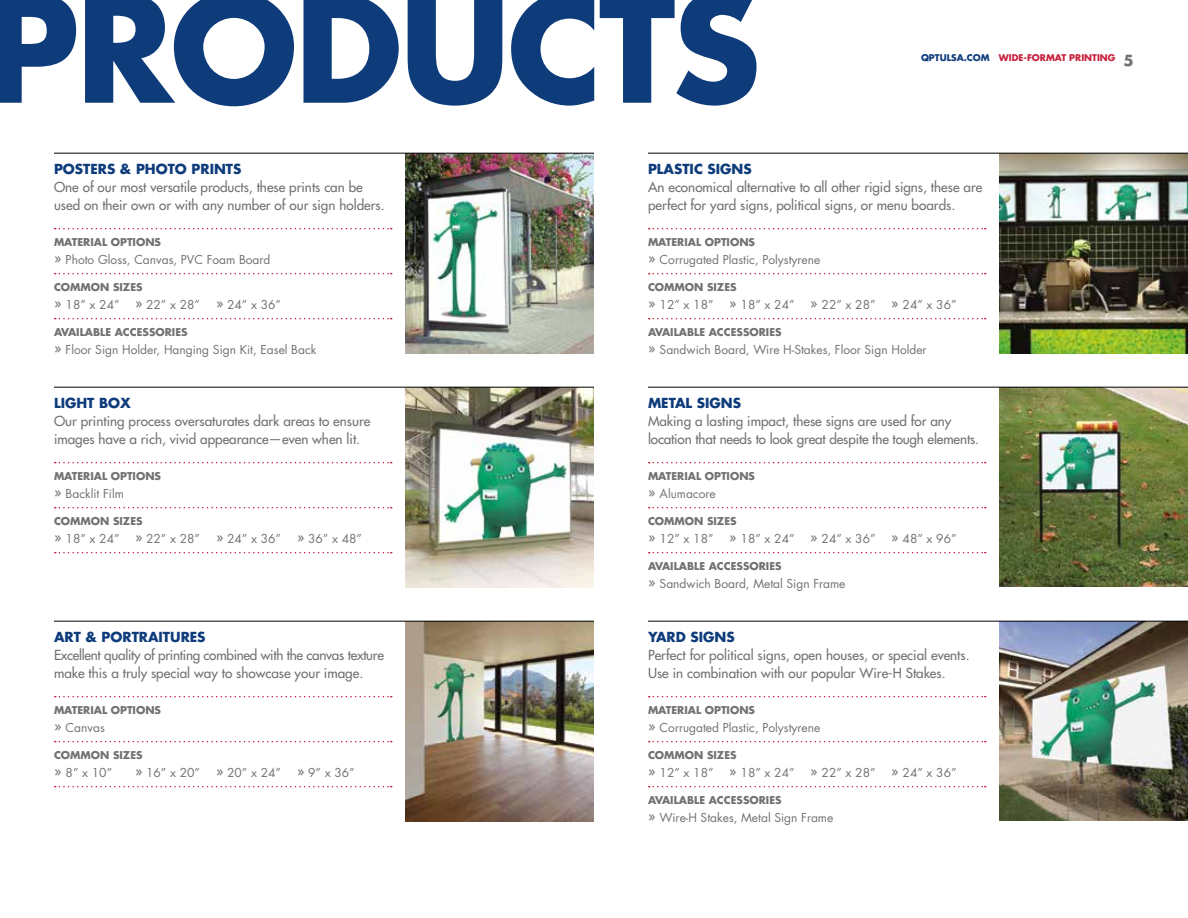
<style>
.page{position:relative;width:1188px;height:918px;background:#fff}
.page>*{position:absolute;margin:0;border:0;box-sizing:border-box;transform-origin:0 0}
.t1{font:700 144px "Futura";color:#0e3c7b}
.t2{font:500 13.5px/18px "Futura Std";color:#727273}
.t3{font:500 13.5px/18px "Futura Std";letter-spacing:-.02em;color:#727273}
.t4{font:700 13.5px "Futura";color:#0e3c7b}
.t5{font:12px "Futura";color:#727273}
.t6{font:700 10.5px "Futura";color:#727273}
.t7{font:700 9px "Futura";color:#c7213d}
.t8{font:700 9px "Futura";color:#0e3c7b}
.s1{font-size:15px;color:#727273}
.s2{font-size:15px}
</style>
<div class="page">
<img style="left:999px;top:622px;width:189px;height:199px">
<img style="left:405px;top:388px;width:189px;height:200px">
<img style="left:405px;top:622px;width:189px;height:199px">
<img style="left:405px;top:154px;width:189px;height:199px">
<img style="left:999px;top:388px;width:189px;height:199px">
<img style="left:999px;top:154px;width:189px;height:199px">
<hr style="left:54px;top:153px;width:540px;height:1px;background:#000">
<svg style="left:55px;top:228px;width:337px;height:1px"></svg>
<svg style="left:55px;top:273px;width:337px;height:1px"></svg>
<svg style="left:55px;top:318px;width:337px;height:1px"></svg>
<hr style="left:54px;top:387px;width:540px;height:1px;background:#000">
<svg style="left:55px;top:462px;width:337px;height:1px"></svg>
<svg style="left:55px;top:507px;width:337px;height:1px"></svg>
<svg style="left:55px;top:552px;width:337px;height:1px"></svg>
<hr style="left:54px;top:621px;width:540px;height:1px;background:#000">
<svg style="left:55px;top:696px;width:337px;height:1px"></svg>
<svg style="left:55px;top:741px;width:337px;height:1px"></svg>
<svg style="left:55px;top:786px;width:337px;height:1px"></svg>
<hr style="left:648px;top:153px;width:540px;height:1px;background:#000">
<svg style="left:649px;top:228px;width:337px;height:1px"></svg>
<svg style="left:649px;top:273px;width:337px;height:1px"></svg>
<svg style="left:649px;top:318px;width:337px;height:1px"></svg>
<hr style="left:648px;top:387px;width:540px;height:1px;background:#000">
<svg style="left:649px;top:462px;width:337px;height:1px"></svg>
<svg style="left:649px;top:507px;width:337px;height:1px"></svg>
<svg style="left:649px;top:552px;width:337px;height:1px"></svg>
<hr style="left:648px;top:621px;width:540px;height:1px;background:#000">
<svg style="left:649px;top:696px;width:337px;height:1px"></svg>
<svg style="left:649px;top:741px;width:337px;height:1px"></svg>
<svg style="left:649px;top:786px;width:337px;height:1px"></svg>
<h1 class="t1" style="left:-16px;top:-47px;width:189px">PRODUCTS</h1>
<p class="t8" style="left:921px;top:52px;width:55px">QPTU LSA.COM</p>
<p class="t7" style="left:999px;top:52px;width:41px">WIDE-FORMAT</p>
<p class="t7" style="left:1069px;top:52px;width:13px">PRINTIN</p>
<p class="t7" style="left:1108px;top:52px;width:28px">G <span class="s1">5</span></p>
<p class="t4" style="left:54px;top:160px;width:189px">POSTERS &amp; PHOTO PRINTS</p>
<p class="t2" style="left:54px;top:178px;width:332px">One of our most versatile products, these prints can be used on their own or with any number of our sign holders.</p>
<p class="t6" style="left:54px;top:235px;width:81px">MATERIAL OPTIONS</p>
<p class="t5" style="left:54px;top:252px;width:218px"><span class="s2">»</span> Photo Gloss, Canvas, PVC Foam Board</p>
<p class="t6" style="left:54px;top:280px;width:90px">COMMON SIZES</p>
<p class="t5" style="left:54px;top:297px;width:229px"><span class="s2">»</span> 18” x 24” <span class="s2">»</span> 22” x 28” <span class="s2">»</span> 24” x 36”</p>
<p class="t6" style="left:54px;top:325px;width:69px">AVAI LAB LE ACCESSORIES</p>
<p class="t5" style="left:54px;top:342px;width:264px"><span class="s2">»</span> Floor Sign Holder, Hanging Sign Kit, Easel Back</p>
<p class="t4" style="left:54px;top:394px;width:78px">LIGHT BOX</p>
<p class="t2" style="left:54px;top:412px;width:318px">Our printing process oversaturates dark areas to ensure images have a rich, vivid appearance—even when lit.</p>
<p class="t6" style="left:54px;top:469px;width:81px">MATERIAL OPTIONS</p>
<p class="t5" style="left:54px;top:486px;width:72px"><span class="s2">»</span> Backlit Film</p>
<p class="t6" style="left:54px;top:514px;width:90px">COMMON SIZES</p>
<p class="t5" style="left:54px;top:531px;width:310px"><span class="s2">»</span> 18” x 24” <span class="s2">»</span> 22” x 28” <span class="s2">»</span> 24” x 36” <span class="s2">»</span> 36” x 48”</p>
<p class="t4" style="left:54px;top:628px;width:153px">ART &amp; PORTRAITURES</p>
<p class="t3" style="left:54px;top:646px;width:332px">Excellent quality of printing combined with the canvas texture make this a truly special way to showcase your image.</p>
<p class="t6" style="left:54px;top:703px;width:81px">MATERIAL OPTIONS</p>
<p class="t5" style="left:54px;top:720px;width:52px"><span class="s2">»</span> Canvas</p>
<p class="t6" style="left:54px;top:748px;width:90px">COMMON SIZES</p>
<p class="t5" style="left:54px;top:765px;width:60px"><span class="s2">»</span> 8” x 10”</p>
<p class="t5" style="left:135px;top:765px;width:221px"><span class="s2">»</span> 16” x 20” <span class="s2">»</span> 20” x 24” <span class="s2">»</span> 9” x 36”</p>
<p class="t4" style="left:648px;top:160px;width:105px">PLASTIC SIGNS</p>
<p class="t2" style="left:648px;top:178px;width:336px">An economical alternative to all other rigid signs, these are perfect for yard signs, political signs, or menu boards.</p>
<p class="t6" style="left:648px;top:235px;width:81px">MATERIAL OPTIONS</p>
<p class="t5" style="left:648px;top:252px;width:174px"><span class="s2">»</span> Corrugated Plastic, Polystyrene</p>
<p class="t6" style="left:648px;top:280px;width:90px">COMMON SIZES</p>
<p class="t5" style="left:648px;top:297px;width:310px"><span class="s2">»</span> 12” x 18” <span class="s2">»</span> 18” x 24” <span class="s2">»</span> 22” x 28” <span class="s2">»</span> 24” x 36”</p>
<p class="t6" style="left:648px;top:325px;width:69px">AVAI LAB LE ACCESSORIES</p>
<p class="t5" style="left:648px;top:342px;width:280px"><span class="s2">»</span> Sandwich Board, Wire H-Stakes, Floor Sign Holder</p>
<p class="t4" style="left:648px;top:394px;width:95px">METAL SIGNS</p>
<p class="t2" style="left:648px;top:412px;width:333px">Making a lasting impact, these signs are used for any location that needs to look great despite the tough elements.</p>
<p class="t6" style="left:648px;top:469px;width:81px">MATERIAL OPTIONS</p>
<p class="t5" style="left:648px;top:486px;width:69px"><span class="s2">»</span> Alumacore</p>
<p class="t6" style="left:648px;top:514px;width:90px">COMMON SIZES</p>
<p class="t5" style="left:648px;top:531px;width:310px"><span class="s2">»</span> 12” x 18” <span class="s2">»</span> 18” x 24” <span class="s2">»</span> 24” x 36” <span class="s2">»</span> 48” x 96”</p>
<p class="t6" style="left:648px;top:559px;width:69px">AVAI LAB LE ACCESSORIES</p>
<p class="t5" style="left:648px;top:576px;width:199px"><span class="s2">»</span> Sandwich Board, Metal Sign Frame</p>
<p class="t4" style="left:648px;top:628px;width:88px">YARD SIGNS</p>
<p class="t2" style="left:648px;top:646px;width:323px">Perfect for political signs, open houses, or special events.<br>Use in combination with our popular Wire-H Stakes.</p>
<p class="t6" style="left:648px;top:703px;width:81px">MATERIAL OPTIONS</p>
<p class="t5" style="left:648px;top:720px;width:174px"><span class="s2">»</span> Corrugated Plastic, Polystyrene</p>
<p class="t6" style="left:648px;top:748px;width:90px">COMMON SIZES</p>
<p class="t5" style="left:648px;top:765px;width:310px"><span class="s2">»</span> 12” x 18” <span class="s2">»</span> 18” x 24” <span class="s2">»</span> 22” x 28” <span class="s2">»</span> 24” x 36”</p>
<p class="t6" style="left:648px;top:793px;width:69px">AVAI LAB LE ACCESSORIES</p>
<p class="t5" style="left:648px;top:810px;width:187px"><span class="s2">»</span> Wire-H Stakes, Metal Sign Frame</p>
</div>
